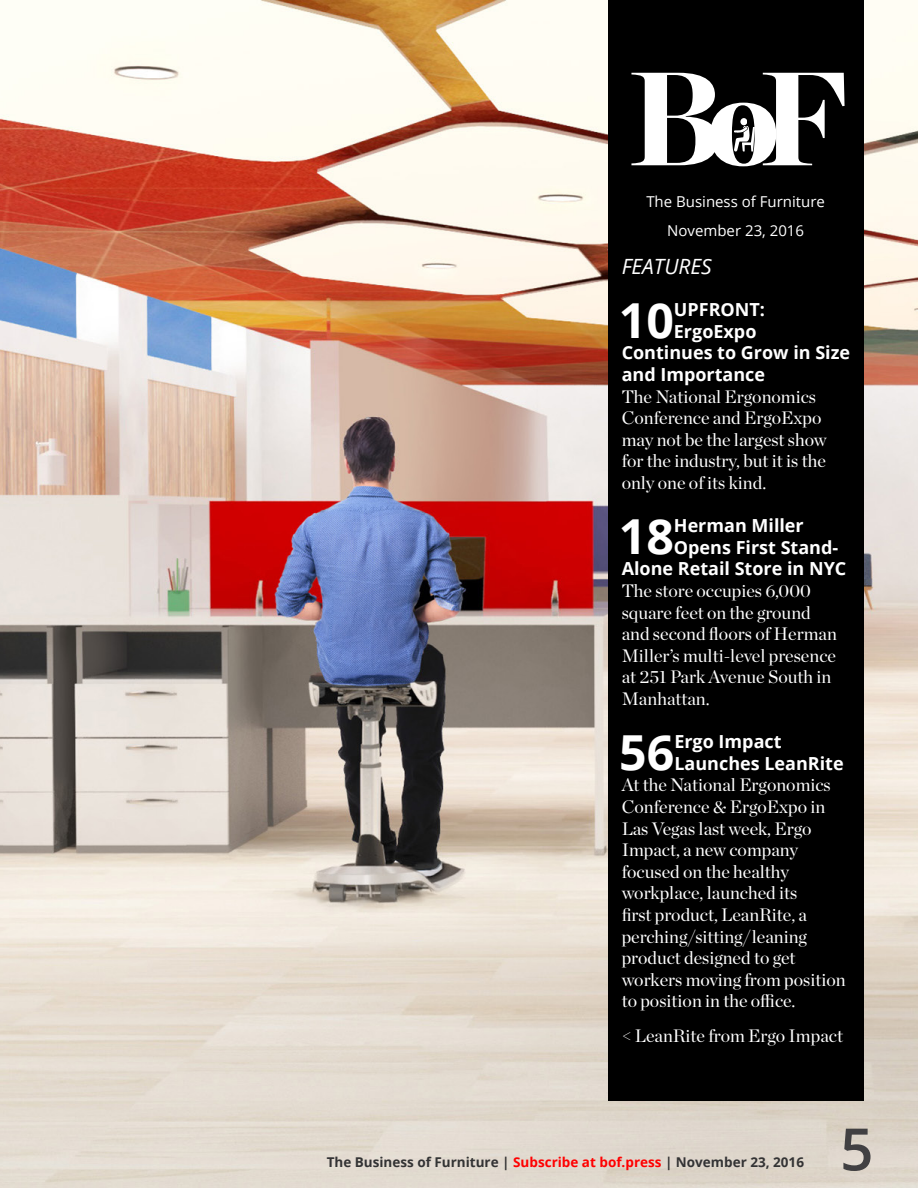
<style>
.page{position:relative;width:918px;height:1188px;background:#fff}
.page>*{position:absolute;margin:0;border:0;box-sizing:border-box;transform-origin:0 0}
.t1{font:900 132.75px "Chronicle Display";color:#fff}
.t2{font:600 58.5px "Open Sans";color:#414042}
.TOC_HEADLINE_DROP_PA{font:700 48.3px "Open Sans";color:#fff}
.t3{font:italic 21px "Open Sans";color:#fff}
.TOC_BODY_PG1{font:18px/21.6px "Chronicle Display";color:#fff}
.TOC_HEADLINE_DROP_PA-2{font:700 18px/21.6px "Open Sans";color:#fff}
.t4{font:15px "Open Sans";color:#fff}
.t5{font:700 13.5px "Open Sans";color:#333334}
.s1{color:#f00}
</style>
<div class="page">
<img style="left:0;top:0;width:918px;height:1188px">
<div style="left:608px;top:0;width:256px;height:1100px;background:#000"></div>
<svg style="left:734px;top:118px;width:21px;height:34px"></svg>
<p class="t1" style="left:628px;top:9px;width:223px">BoF</p>
<p class="t4" style="left:646px;top:192px;width:180px">The Business of Furniture</p>
<p class="t4" style="left:667px;top:220px;width:138px">November 23, 2016</p>
<p class="t3" style="left:622px;top:252px;width:92px">FEATURES</p>
<p class="TOC_HEADLINE_DROP_PA" style="left:619px;top:286px;width:57px">10</p>
<p class="TOC_HEADLINE_DROP_PA-2" style="left:674px;top:298px;width:93px">UPFRONT:</p>
<p class="TOC_HEADLINE_DROP_PA-2" style="left:674px;top:320px;width:84px">ErgoExpo</p>
<p class="TOC_HEADLINE_DROP_PA-2" style="left:622px;top:342px;width:230px">Continues to Grow in Size</p>
<p class="TOC_HEADLINE_DROP_PA-2" style="left:622px;top:363px;width:145px">and Importance</p>
<p class="TOC_BODY_PG1" style="left:622px;top:384px;width:207px">The National Ergonomics<br>Conference and ErgoExpo may not be the largest show for the industry, but it is the only one of its kind.</p>
<p class="TOC_HEADLINE_DROP_PA" style="left:619px;top:502px;width:57px">18</p>
<p class="TOC_HEADLINE_DROP_PA-2" style="left:674px;top:514px;width:131px">Herman Miller</p>
<p class="TOC_HEADLINE_DROP_PA-2" style="left:674px;top:536px;width:166px">Opens First Stand-</p>
<p class="TOC_HEADLINE_DROP_PA-2" style="left:622px;top:558px;width:226px">Alone Retail Store in NYC</p>
<p class="TOC_BODY_PG1" style="left:622px;top:579px;width:217px">The store occupies 6,000 square feet on the ground and second floors of Herman<br>Miller’s multi-level presence at 251 Park Avenue South in<br>Manhattan.</p>
<p class="TOC_HEADLINE_DROP_PA" style="left:619px;top:718px;width:57px">56</p>
<p class="TOC_HEADLINE_DROP_PA-2" style="left:674px;top:730px;width:171px">Ergo Impact<br>Launches LeanRite</p>
<p class="TOC_BODY_PG1" style="left:622px;top:773px;width:226px">At the National Ergonomics<br>Conference &amp; ErgoExpo in<br>Las Vegas last week, Ergo<br>Impact, a new company focused on the healthy workplace, launched its<br>first product, LeanRite, a perching/sitting/leaning product designed to get workers moving from position to position in the office.</p>
<p class="TOC_BODY_PG1" style="left:622px;top:1024px;width:223px">&lt; LeanRite from Ergo Impact</p>
<p class="t5" style="left:327px;top:1152px;width:479px">The Business of Furniture | <span class="s1">Subscribe at bof.press</span> | November 23, 2016</p>
<p class="t2" style="left:840px;top:1109px;width:35px">5</p>
</div>
